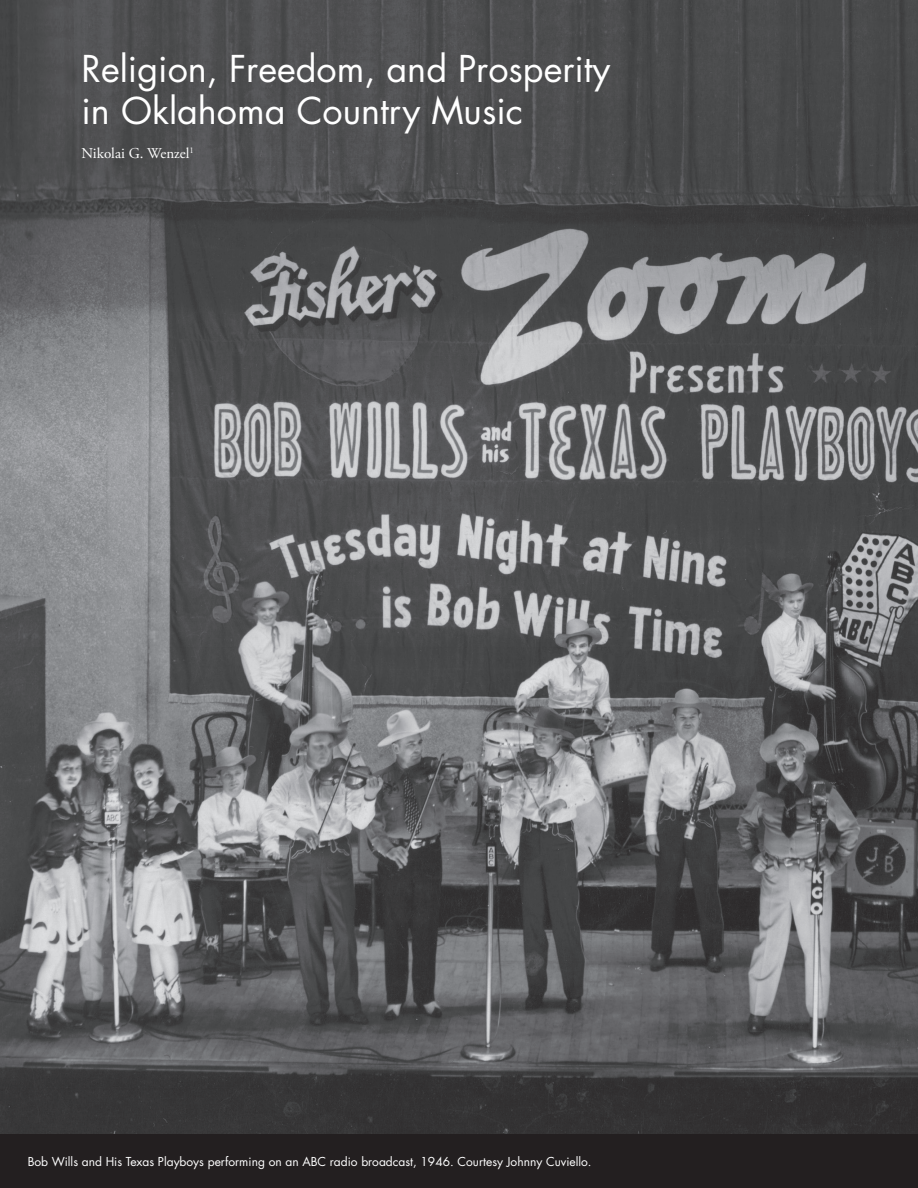
<style>
.page{position:relative;width:918px;height:1188px;background:#fff}
.page>*{position:absolute;margin:0;border:0;box-sizing:border-box;transform-origin:0 0}
.t1{font:36px/42px "Futura";color:#fff}
.t2{font:15px "Adobe Garamond Pro";color:#fff}
.t3{font:12px "Futura";color:#fff}
</style>
<div class="page">
<img style="left:0;top:0;width:918px;height:1134px">
<div style="left:0;top:1134px;width:918px;height:54px;background:#231f20"></div>
<h1 class="t1" style="left:82px;top:47px;width:530px">Religion, Freedom, and Prosperity in Oklahoma Country Music</h1>
<p class="t2" style="left:82px;top:144px;width:114px">Nikolai G. Wenzel<sup>1</sup></p>
<p class="t3" style="left:28px;top:1153px;width:565px">Bob Wills and His Texas Playboys performing on an ABC radio broadcast, 1946. Courtesy Johnny Cuviello.</p>
</div>
